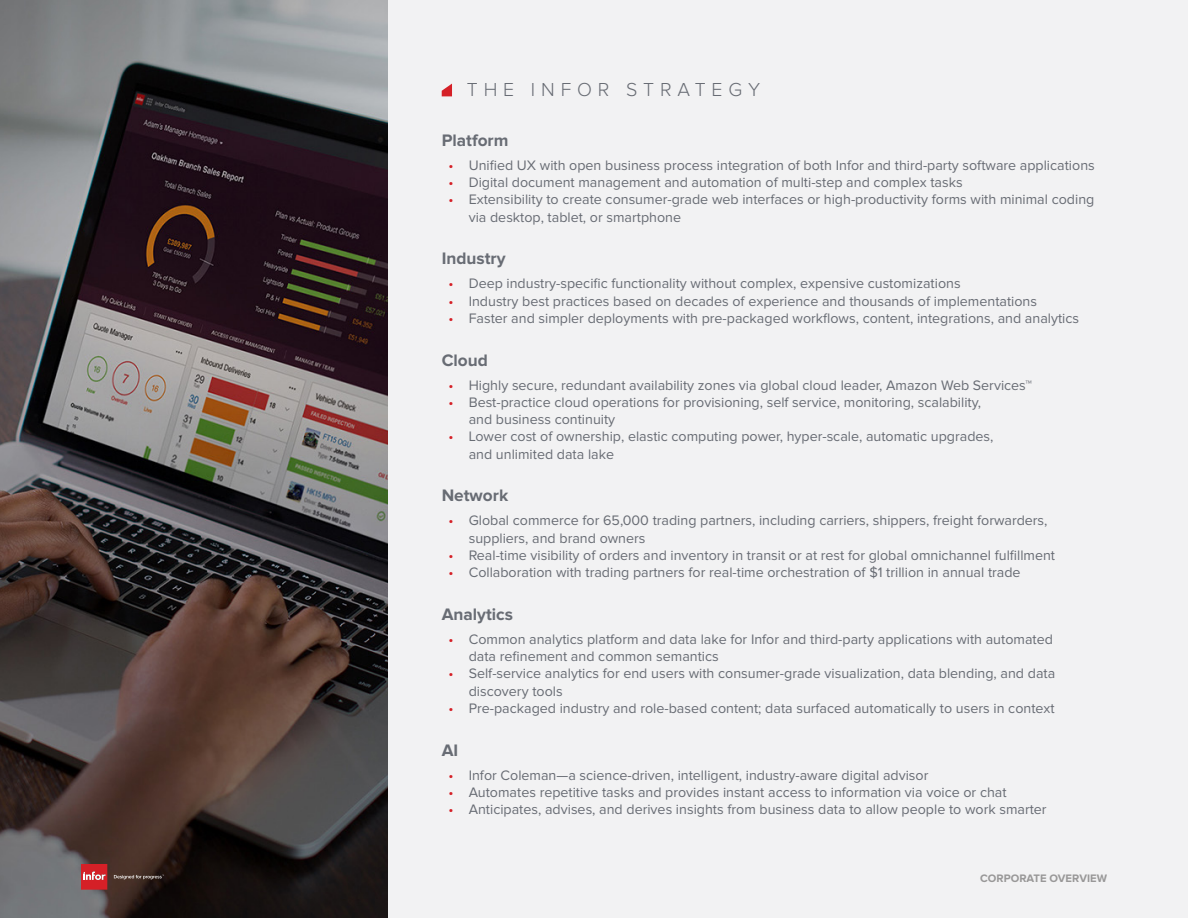
<style>
.page{position:relative;width:1188px;height:918px;background:#f2f2f3}
.page>*{position:absolute;margin:0;border:0;box-sizing:border-box;transform-origin:0 0}
.t1{font:300 19.5px "Proxima Nova";letter-spacing:.3em;color:#686c74}
.t2{font:700 17.25px "Proxima Nova";color:#686c74}
.t3{font:14.25px/17.2px "Proxima Nova";color:#686c74}
.t4{font:700 11.25px "Proxima Nova";color:#999898}
.s1{color:#d52027}
</style>
<div class="page">
<img style="left:0;top:0;width:388px;height:918px">
<svg style="left:442px;top:84px;width:10px;height:12px"></svg>
<svg style="left:114px;top:875px;width:50px;height:4px"></svg>
<svg style="left:81px;top:864px;width:26px;height:26px"></svg>
<h1 class="t1" style="left:467px;top:81px;width:295px">THE INFOR STRATEGY</h1>
<p class="t2" style="left:442px;top:132px;width:68px">Platform</p>
<p class="t3" style="left:448px;top:157px;width:648px"><span class="s1">•</span> Unified UX with open business process integration of both Infor and third-party software applications</p>
<p class="t3" style="left:448px;top:174px;width:516px"><span class="s1">•</span> Digital document management and automation of multi-step and complex tasks</p>
<p class="t3" style="left:469px;top:192px;width:627px;text-indent:-20px"><span class="s1">•</span> Extensibility to create consumer-grade web interfaces or high-productivity forms with minimal coding via desktop, tablet, or smartphone</p>
<p class="t2" style="left:442px;top:251px;width:65px">Industry</p>
<p class="t3" style="left:448px;top:276px;width:514px"><span class="s1">•</span> Deep industry-specific functionality without complex, expensive customizations</p>
<p class="t3" style="left:448px;top:293px;width:590px"><span class="s1">•</span> Industry best practices based on decades of experience and thousands of implementations</p>
<p class="t3" style="left:448px;top:310px;width:632px"><span class="s1">•</span> Faster and simpler deployments with pre-packaged workflows, content, integrations, and analytics</p>
<p class="t2" style="left:442px;top:352px;width:48px">Cloud</p>
<p class="t3" style="left:448px;top:377px;width:585px"><span class="s1">•</span> Highly secure, redundant availability zones via global cloud leader, Amazon Web Services™</p>
<p class="t3" style="left:469px;top:394px;width:514px;text-indent:-20px"><span class="s1">•</span> Best-practice cloud operations for provisioning, self service, monitoring, scalability, and business continuity</p>
<p class="t3" style="left:469px;top:429px;width:526px;text-indent:-20px"><span class="s1">•</span> Lower cost of ownership, elastic computing power, hyper-scale, automatic upgrades, and unlimited data lake</p>
<p class="t2" style="left:442px;top:488px;width:68px">Network</p>
<p class="t3" style="left:469px;top:513px;width:580px;text-indent:-20px"><span class="s1">•</span> Global commerce for 65,000 trading partners, including carriers, shippers, freight forwarders, suppliers, and brand owners</p>
<p class="t3" style="left:448px;top:547px;width:608px"><span class="s1">•</span> Real-time visibility of orders and inventory in transit or at rest for global omnichannel fulfillment</p>
<p class="t3" style="left:448px;top:564px;width:574px"><span class="s1">•</span> Collaboration with trading partners for real-time orchestration of $1 trillion in annual trade</p>
<p class="t2" style="left:442px;top:606px;width:73px">Analytics</p>
<p class="t3" style="left:469px;top:631px;width:586px;text-indent:-20px"><span class="s1">•</span> Common analytics platform and data lake for Infor and third-party applications with automated data refinement and common semantics</p>
<p class="t3" style="left:469px;top:666px;width:588px;text-indent:-20px"><span class="s1">•</span> Self-service analytics for end users with consumer-grade visualization, data blending, and data discovery tools</p>
<p class="t3" style="left:448px;top:700px;width:608px"><span class="s1">•</span> Pre-packaged industry and role-based content; data surfaced automatically to users in context</p>
<p class="t2" style="left:442px;top:742px;width:18px">AI</p>
<p class="t3" style="left:448px;top:767px;width:481px"><span class="s1">•</span> Infor Coleman—a science-driven, intelligent, industry-aware digital advisor</p>
<p class="t3" style="left:448px;top:784px;width:560px"><span class="s1">•</span> Automates repetitive tasks and provides instant access to information via voice or chat</p>
<p class="t3" style="left:448px;top:801px;width:600px"><span class="s1">•</span> Anticipates, advises, and derives insights from business data to allow people to work smarter</p>
<p class="t4" style="left:980px;top:873px;width:128px">CORPORATE OVERVIEW</p>
</div>
